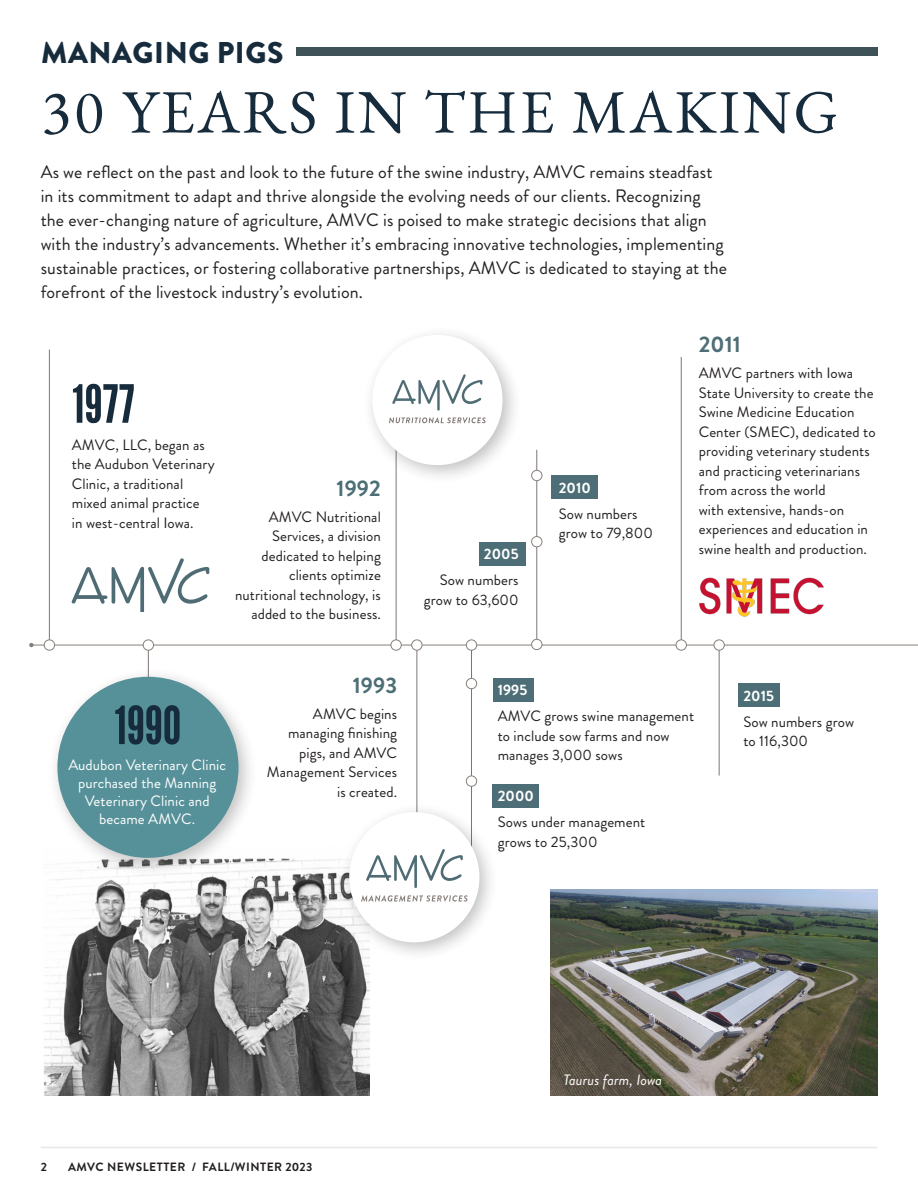
<style>
.page{position:relative;width:918px;height:1188px;background:#fff}
.page>*{position:absolute;margin:0;border:0;box-sizing:border-box;transform-origin:0 0}
.t1{font:61.5px "EB Garamond";letter-spacing:.04em;color:#162b3c}
.t2{font:52.5px "League Gothic";color:#162b3c}
.t3{font:900 30px "Brandon Grotesque";letter-spacing:.02em;color:#162b3c}
.t4{font:700 22.5px "Brandon Grotesque";letter-spacing:.005em;color:#4d6e76}
.t5{font:18px/24px "Brandon Grotesque";letter-spacing:.005em;color:#231f20}
.t6{font:15px/19.5px "Brandon Grotesque";letter-spacing:.005em;color:#231f20}
.t7{font:15px/18px "Brandon Grotesque";letter-spacing:.005em;color:#fff;text-align:center}
.t8{font:700 15px "Brandon Grotesque";letter-spacing:.005em;color:#fff}
.t9{font:italic 15px "Brandon Grotesque";letter-spacing:.005em;color:#fff}
.t10{font:700 12px "Brandon Grotesque";letter-spacing:.04em;color:#231f20}
</style>
<div class="page">
<hr style="left:41px;top:1147px;width:837px;height:1px;background:#e6e7e9">
<img style="left:44px;top:858px;width:325px;height:237px">
<img style="left:550px;top:890px;width:327px;height:205px">
<hr style="left:31px;top:645px;width:887px;height:1px;background:#877e7a">
<svg style="left:29px;top:643px;width:5px;height:4px"></svg>
<div style="left:739px;top:684px;width:41px;height:23px;background:#4d6e76"></div>
<div style="left:296px;top:48px;width:582px;height:8px;background:#3e5258"></div>
<hr style="left:148px;top:645px;width:1px;height:147px;background:#7f7673">
<div style="left:493px;top:678px;width:41px;height:24px;background:#4d6e76"></div>
<div style="left:493px;top:784px;width:46px;height:24px;background:#4d6e76"></div>
<div style="left:479px;top:542px;width:47px;height:23px;background:#4d6e76"></div>
<div style="left:552px;top:475px;width:46px;height:24px;background:#4d6e76"></div>
<hr style="left:49px;top:350px;width:1px;height:295px;background:#7f7673">
<svg style="left:72px;top:558px;width:137px;height:54px"></svg>
<div style="left:47px;top:666px;width:212px;height:212px;background:#231f20;opacity:.28"></div>
<div style="left:57px;top:677px;width:182px;height:181px;background:#569199;border-radius:50%"></div>
<div style="left:44px;top:640px;width:11px;height:10px;background:#fff;border-radius:50%"></div>
<div style="left:44px;top:639px;width:11px;height:12px;border:1px solid #87807c;border-radius:50%"></div>
<div style="left:143px;top:640px;width:11px;height:10px;background:#fff;border-radius:50%"></div>
<div style="left:143px;top:639px;width:11px;height:12px;border:1px solid #87807c;border-radius:50%"></div>
<hr style="left:396px;top:439px;width:1px;height:206px;background:#7f7673">
<div style="left:391px;top:640px;width:10px;height:10px;background:#fff;border-radius:50%"></div>
<div style="left:391px;top:639px;width:11px;height:12px;border:1px solid #87807c;border-radius:50%"></div>
<hr style="left:471px;top:645px;width:1px;height:237px;background:#7f7673">
<hr style="left:719px;top:645px;width:1px;height:131px;background:#7f7673">
<div style="left:466px;top:640px;width:11px;height:10px;background:#fff;border-radius:50%"></div>
<div style="left:466px;top:639px;width:11px;height:12px;border:1px solid #87807c;border-radius:50%"></div>
<div style="left:714px;top:640px;width:10px;height:10px;background:#fff;border-radius:50%"></div>
<div style="left:714px;top:639px;width:11px;height:12px;border:1px solid #87807c;border-radius:50%"></div>
<hr style="left:681px;top:357px;width:1px;height:288px;background:#7f7673">
<div style="left:676px;top:640px;width:10px;height:10px;background:#fff;border-radius:50%"></div>
<div style="left:676px;top:639px;width:11px;height:12px;border:1px solid #87807c;border-radius:50%"></div>
<hr style="left:417px;top:642px;width:1px;height:178px;background:#7f7673">
<div style="left:412px;top:640px;width:10px;height:10px;background:#fff;border-radius:50%"></div>
<div style="left:411px;top:639px;width:11px;height:12px;border:1px solid #87807c;border-radius:50%"></div>
<hr style="left:536px;top:450px;width:1px;height:198px;background:#7f7673">
<div style="left:532px;top:639px;width:10px;height:11px;background:#fff;border-radius:50%"></div>
<div style="left:531px;top:639px;width:11px;height:11px;border:1px solid #87807c;border-radius:50%"></div>
<div style="left:532px;top:470px;width:10px;height:11px;background:#fff;border-radius:50%"></div>
<div style="left:531px;top:470px;width:11px;height:11px;border:1px solid #87807c;border-radius:50%"></div>
<div style="left:532px;top:537px;width:10px;height:10px;background:#fff;border-radius:50%"></div>
<div style="left:531px;top:536px;width:11px;height:11px;border:1px solid #87807c;border-radius:50%"></div>
<div style="left:466px;top:678px;width:11px;height:11px;background:#fff;border-radius:50%"></div>
<div style="left:466px;top:678px;width:11px;height:11px;border:1px solid #87807c;border-radius:50%"></div>
<div style="left:466px;top:776px;width:11px;height:10px;background:#fff;border-radius:50%"></div>
<div style="left:466px;top:776px;width:11px;height:11px;border:1px solid #87807c;border-radius:50%"></div>
<div style="left:362px;top:325px;width:160px;height:160px;background:#231f20;opacity:.28"></div>
<div style="left:375px;top:338px;width:125px;height:124px;background:#fff;border-radius:50%"></div>
<div style="left:372px;top:335px;width:131px;height:130px;border:6px solid #fff;border-radius:50%"></div>
<div style="left:339px;top:802px;width:160px;height:160px;background:#231f20;opacity:.28"></div>
<div style="left:352px;top:815px;width:124px;height:124px;background:#fff;border-radius:50%"></div>
<div style="left:349px;top:812px;width:130px;height:130px;border:6px solid #fff;border-radius:50%"></div>
<img style="left:699px;top:577px;width:125px;height:40px">
<svg style="left:392px;top:374px;width:90px;height:37px"></svg>
<svg style="left:389px;top:417px;width:97px;height:6px"></svg>
<svg style="left:366px;top:849px;width:97px;height:39px"></svg>
<svg style="left:361px;top:895px;width:107px;height:7px"></svg>
<p class="t3" style="left:41px;top:31px;width:244px">MANAGING PIGS</p>
<p class="t1" style="left:42px;top:72px;width:798px">30 YEARS IN THE MAKING</p>
<p class="t5" style="left:41px;top:160px;width:688px">As we reflect on the past and look to the future of the swine industry, AMVC remains steadfast in its commitment to adapt and thrive alongside the evolving needs of our clients. Recognizing the ever-changing nature of agriculture, AMVC is poised to make strategic decisions that align with the industry’s advancements. Whether it’s embracing innovative technologies, implementing sustainable practices, or fostering collaborative partnerships, AMVC is dedicated to staying at the forefront of the livestock industry’s evolution.</p>
<p class="t2" style="left:72px;top:368px;width:64px">1977</p>
<p class="t6" style="left:72px;top:435px;width:144px">AMVC, LLC, began as the Audubon Veterinary<br>Clinic, a traditional mixed animal practice<br>in west-central Iowa.</p>
<p class="t4" style="left:337px;top:472px;width:46px">1992</p>
<p class="t6" style="left:235px;top:507px;width:147px;text-align:right">AMVC Nutritional<br>Services, a division dedicated to helping clients optimize nutritional technology, is added to the business.</p>
<p class="t2" style="left:114px;top:689px;width:69px">1990</p>
<p class="t7" style="left:68px;top:756px;width:159px">Audubon Veterinary Clinic purchased the Manning<br>Veterinary Clinic and became AMVC.</p>
<p class="t4" style="left:353px;top:669px;width:46px">1993</p>
<p class="t6" style="left:267px;top:704px;width:132px;text-align:right">AMVC begins managing finishing pigs, and AMVC<br>Management Services is created.</p>
<p class="t8" style="left:484px;top:543px;width:36px">2005</p>
<p class="t6" style="left:424px;top:570px;width:96px;text-align:right">Sow numbers grow to 63,600</p>
<p class="t8" style="left:559px;top:477px;width:34px">2010</p>
<p class="t6" style="left:559px;top:504px;width:96px">Sow numbers grow to 79,800</p>
<p class="t4" style="left:699px;top:329px;width:44px">2011</p>
<p class="t6" style="left:699px;top:364px;width:178px">AMVC partners with Iowa<br>State University to create the<br>Swine Medicine Education<br>Center (SMEC), dedicated to providing veterinary students and practicing veterinarians from across the world<br>with extensive, hands-on experiences and education in swine health and production.</p>
<p class="t8" style="left:498px;top:680px;width:31px">1995</p>
<p class="t6" style="left:498px;top:707px;width:198px">AMVC grows swine management to include sow farms and now manages 3,000 sows</p>
<p class="t8" style="left:498px;top:786px;width:38px">2000</p>
<p class="t6" style="left:498px;top:813px;width:149px">Sows under management grows to 25,300</p>
<p class="t8" style="left:743px;top:685px;width:32px">2015</p>
<p class="t6" style="left:743px;top:712px;width:112px">Sow numbers grow to 116,300</p>
<p class="t10" style="left:41px;top:1158px;width:8px">2</p>
<p class="t10" style="left:68px;top:1158px;width:246px">AMVC NEWSLETTER / FALL/WINTER 2023</p>
<p class="t9" style="left:563px;top:1069px;width:100px">Taurus farm, Iowa</p>
</div>
